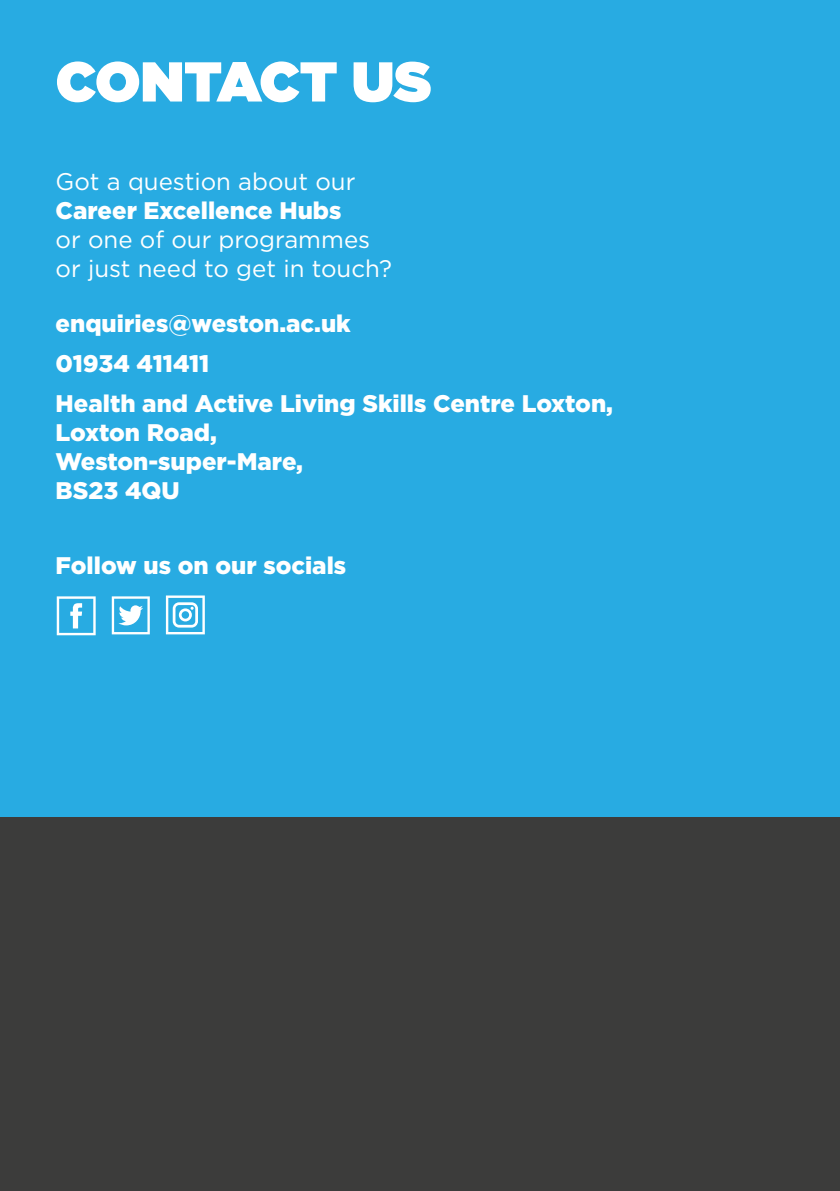
<style>
.page{position:relative;width:840px;height:1191px;background:#fff}
.page>*{position:absolute;margin:0;border:0;box-sizing:border-box;transform-origin:0 0}
.t1{font:900 56px "Gotham";color:#fff}
.t2{font:900 24px/40.2px "Gotham";color:#fff}
.t3{font:24px/28.8px "Gotham";color:#fff}
</style>
<div class="page">
<div style="left:0;top:0;width:839px;height:1191px;background:#28abe2"></div>
<svg style="left:57px;top:596px;width:39px;height:39px"></svg>
<svg style="left:112px;top:596px;width:38px;height:38px"></svg>
<svg style="left:166px;top:595px;width:39px;height:39px"></svg>
<div style="left:0;top:817px;width:839px;height:374px;background:#3c3c3b"></div>
<h1 class="t1" style="left:56px;top:42px;width:377px">CONTACT US</h1>
<p class="t3" style="left:56px;top:167px;width:301px">Got a question about our</p>
<p class="t2" style="left:56px;top:190px;width:287px">Career Excellence Hubs</p>
<p class="t3" style="left:56px;top:225px;width:338px">or one of our programmes or just need to get in touch?</p>
<p class="t2" style="left:56px;top:303px;width:558px">enquiries@weston.ac.uk<br>01934 411411<br>Health and Active Living Skills Centre Loxton,</p>
<p class="t2" style="left:56px;top:418px;width:249px;line-height:28.8px">Loxton Road,<br>Weston-super-Mare,<br>BS23 4QU</p>
<p class="t2" style="left:56px;top:544px;width:292px">Follow us on our socials</p>
</div>
